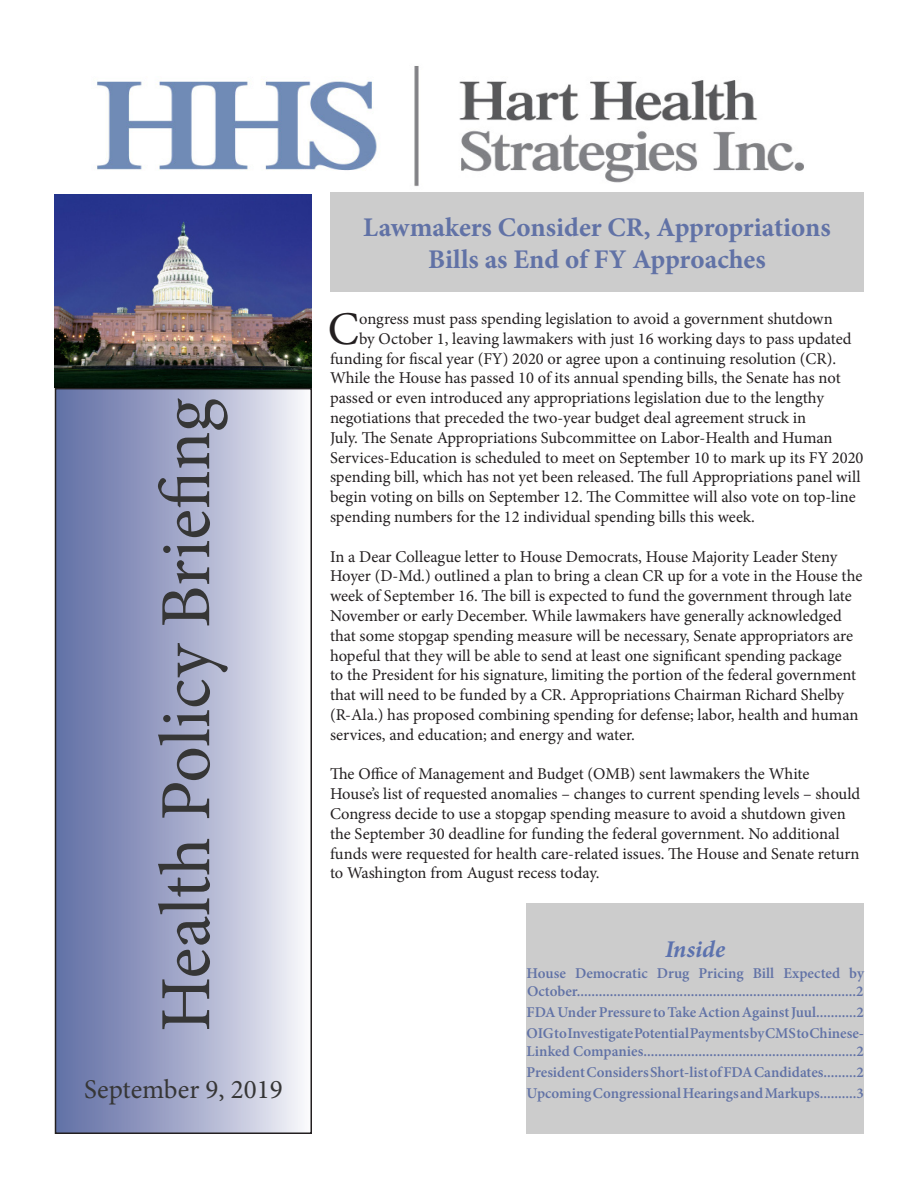
<style>
.page{position:relative;width:918px;height:1188px;background:#fff}
.page>*{position:absolute;margin:0;border:0;box-sizing:border-box;transform-origin:0 0}
.t1{font:72px "Minion Pro";color:#363636}
.t2{font:46.95px "Minion Pro";color:#231f20}
.t3{font:700 27px/32.4px "Minion Pro";color:#6172a6;text-align:center}
.t4{font:27px "Minion Pro";color:#363636}
.t5{font:italic 700 24px "Minion Pro";letter-spacing:.005em;color:#5c72ae}
.t6{font:16.5px/19.8px "Minion Pro";letter-spacing:-.005em;color:#231f20}
.t7{font:600 15px/18px "Minion Pro";letter-spacing:-.005em;color:#6172a6}
</style>
<div class="page">
<div style="left:56px;top:389px;width:255px;height:744px;background:linear-gradient(to right,#5d6aa2,#f4f3f8)"></div>
<div style="left:55px;top:388px;width:257px;height:746px;border:2px solid #231f20"></div>
<div style="left:526px;top:904px;width:338px;height:230px;background:#ccc"></div>
<img style="left:97px;top:66px;width:707px;height:121px">
<div style="left:330px;top:192px;width:534px;height:100px;background:#ccc"></div>
<img style="left:54px;top:194px;width:258px;height:194px">
<p class="t1" style="left:138px;top:1032px;width:635px;rotate:-90deg">Health Policy Briefing</p>
<p class="t4" style="left:84px;top:1071px;width:200px">September 9, 2019</p>
<p class="t3" style="left:363px;top:210px;width:469px">Lawmakers Consider CR, Appropriations<br>Bills as End of FY Approaches</p>
<p class="t2" style="left:328px;top:297px;width:33px">C</p>
<p class="t6" style="left:359px;top:309px;width:475px">ongress must pass spending legislation to avoid a government shutdown</p>
<p class="t6" style="left:359px;top:329px;width:494px">by October 1, leaving lawmakers with just 16 working days to pass updated</p>
<p class="t6" style="left:330px;top:349px;width:508px">funding for fiscal year (FY) 2020 or agree upon a continuing resolution (CR).</p>
<p class="t6" style="left:330px;top:368px;width:512px">While the House has passed 10 of its annual spending bills, the Senate has not</p>
<p class="t6" style="left:330px;top:388px;width:495px">passed or even introduced any appropriations legislation due to the lengthy</p>
<p class="t6" style="left:330px;top:408px;width:478px">negotiations that preceded the two-year budget deal agreement struck in</p>
<p class="t6" style="left:330px;top:428px;width:504px">July. The Senate Appropriations Subcommittee on Labor-Health and Human</p>
<p class="t6" style="left:330px;top:448px;width:535px">Services-Education is scheduled to meet on September 10 to mark up its FY 2020</p>
<p class="t6" style="left:330px;top:467px;width:532px">spending bill, which has not yet been released. The full Appropriations panel will</p>
<p class="t6" style="left:330px;top:487px;width:527px">begin voting on bills on September 12. The Committee will also vote on top-line</p>
<p class="t6" style="left:330px;top:507px;width:426px">spending numbers for the 12 individual spending bills this week.</p>
<p class="t6" style="left:330px;top:547px;width:534px">In a Dear Colleague letter to House Democrats, House Majority Leader Steny Hoyer (D-Md.) outlined a plan to bring a clean CR up for a vote in the House the week of September 16. The bill is expected to fund the government through late November or early December. While lawmakers have generally acknowledged that some stopgap spending measure will be necessary, Senate appropriators are hopeful that they will be able to send at least one significant spending package<br>to the President for his signature, limiting the portion of the federal government that will need to be funded by a CR. Appropriations Chairman Richard Shelby (R-Ala.) has proposed combining spending for defense; labor, health and human services, and education; and energy and water.</p>
<p class="t6" style="left:330px;top:764px;width:532px">The Office of Management and Budget (OMB) sent lawmakers the White House’s list of requested anomalies – changes to current spending levels – should Congress decide to use a stopgap spending measure to avoid a shutdown given the September 30 deadline for funding the federal government. No additional funds were requested for health care-related issues. The House and Senate return to Washington from August recess today.</p>
<p class="t5" style="left:665px;top:932px;width:61px">Inside</p>
<p class="t7" style="left:526px;top:964px;width:339px">House Democratic Drug Pricing Bill Expected by<br>October............................................................................2</p>
<p class="t7" style="left:526px;top:1003px;width:339px">FDA Under Pressure to Take Action Against Juul...........2</p>
<p class="t7" style="left:526px;top:1024px;width:339px">OIG to Investigate Potential Payments by CMS to Chinese-<br>Linked Companies..........................................................2</p>
<p class="t7" style="left:526px;top:1063px;width:339px">President Considers Short-list of FDA Candidates.........2</p>
<p class="t7" style="left:526px;top:1084px;width:339px">Upcoming Congressional Hearings and Markups..........3</p>
</div>
